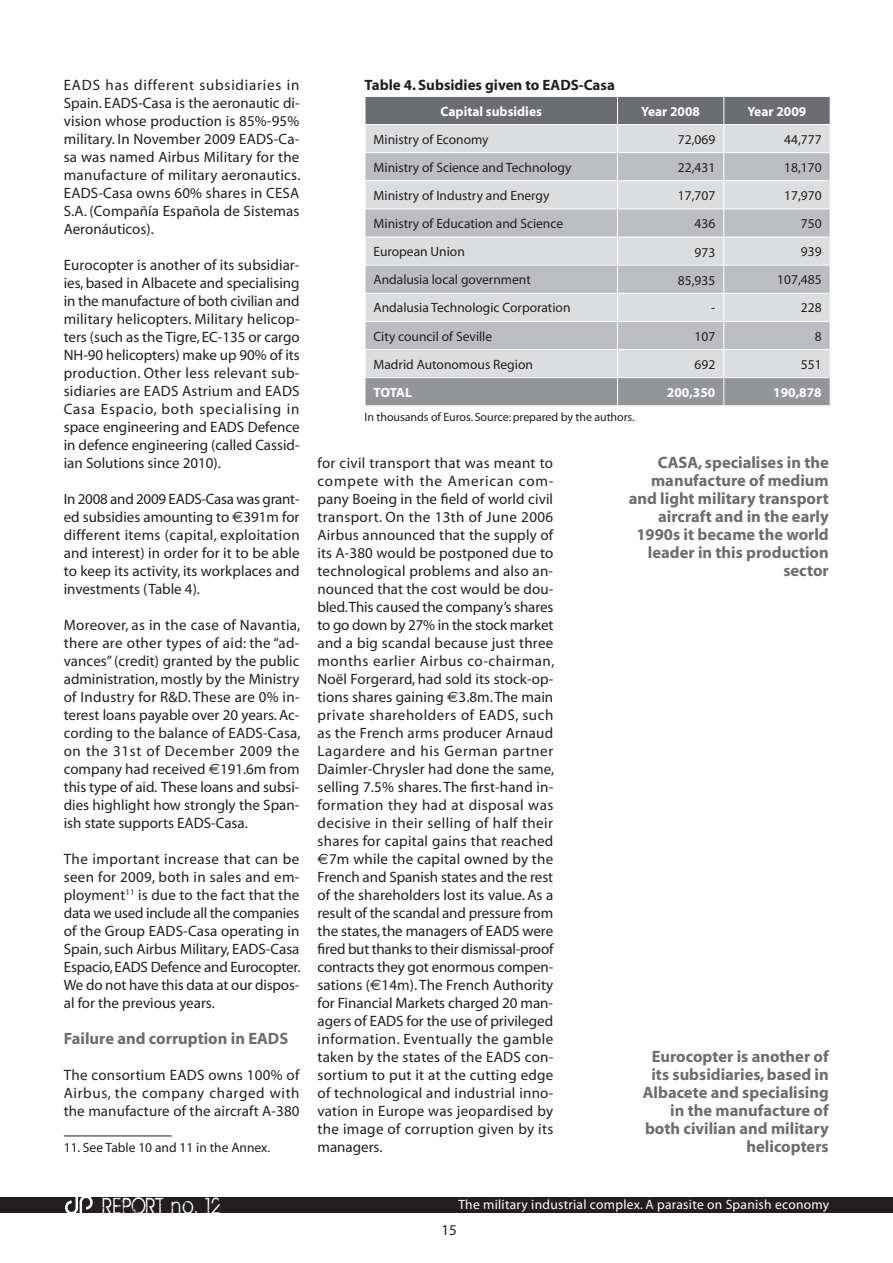
<style>
.page{position:relative;width:893px;height:1263px;background:#fff}
.page>*{position:absolute;margin:0;border:0;box-sizing:border-box;transform-origin:0 0}
.t1{font:25.2px "BIRTHOFAHERO";letter-spacing:.1em;color:#fff;scale:.83 1}
.t2{font:700 16.5px/18px "Myriad";color:#6c6d70;text-align:right}
.t3{font:15px/18px "Myriad";color:#231f20;text-align:justify}
.t4{font:700 15px "Myriad";color:#231f20}
.t5{font:13.5px "Myriad";color:#231f20}
.t6{font:13.5px "Myriad";letter-spacing:.02em;color:#fff}
.t7{font:700 13.5px "Myriad";color:#fff}
.t8{font:12px "Myriad";letter-spacing:-.005em;color:#231f20}
.s1{font-family:"Euro Sans"}
</style>
<div class="page">
<div style="left:0;top:1197px;width:893px;height:16px;background:#231f20"></div>
<svg style="left:65px;top:1197px;width:28px;height:16px"></svg>
<hr style="left:64px;top:1135px;width:108px;height:1px;background:#231f20">
<svg style="left:365px;top:96px;width:465px;height:309px;background:#c2c3c5"></svg>
<p class="t3" style="left:64px;top:77px;width:238px">EADS has different subsidiaries in Spain. EADS-Casa is the aeronautic di&shy;vision whose production is 85%-95% military. In November 2009 EADS-Ca&shy;sa was named Airbus Military for the manufacture of military aeronautics.<br>EADS-Casa owns 60% shares in CESA S.A. (Compañía Española de Sistemas Aeronáuticos).</p>
<p class="t3" style="left:64px;top:257px;width:237px">Eurocopter is another of its subsidiar&shy;ies, based in Albacete and specialising in the manufacture of both civilian and military helicopters. Military helicop&shy;ters (such as the Tigre, EC-135 or cargo NH-90 helicopters) make up 90% of its production. Other less relevant sub&shy;sidiaries are EADS Astrium and EADS Casa Espacio, both specialising in space engineering and EADS Defence in defence engineering (called Cassid&shy;ian Solutions since 2010).</p>
<p class="t3" style="left:64px;top:491px;width:237px">In 2008 and 2009 EADS-Casa was grant&shy;ed subsidies amounting to <span class="s1">E</span>391m for different items (capital, exploitation and interest) in order for it to be able to keep its activity, its workplaces and investments (Table 4).</p>
<p class="t3" style="left:64px;top:617px;width:238px">Moreover, as in the case of Navantia, there are other types of aid: the “ad&shy;vances” (credit) granted by the public administration, mostly by the Ministry of Industry for R&amp;D. These are 0% in&shy;terest loans payable over 20 years. Ac&shy;cording to the balance of EADS-Casa, on the 31st of December 2009 the company had received <span class="s1">E</span>191.6m from this type of aid. These loans and subsi&shy;dies highlight how strongly the Span&shy;ish state supports EADS-Casa.</p>
<p class="t3" style="left:64px;top:851px;width:238px">The important increase that can be seen for 2009, both in sales and em&shy;ployment<sup>11</sup> is due to the fact that the data we used include all the companies of the Group EADS-Casa operating in Spain, such Airbus Military, EADS-Casa Espacio, EADS Defence and Eurocopter.<br>We do not have this data at our dispos&shy;al for the previous years.</p>
<p class="t2" style="left:64px;top:1030px;width:226px">Failure and corruption in EADS</p>
<p class="t3" style="left:64px;top:1067px;width:237px">The consortium EADS owns 100% of Airbus, the company charged with the manufacture of the aircraft A-380</p>
<p class="t5" style="left:64px;top:1141px;width:208px">11. See Table 10 and 11 in the Annex.</p>
<p class="t4" style="left:365px;top:77px;width:252px">Table 4. Subsidies given to EADS-Casa</p>
<p class="t7" style="left:441px;top:104px;width:103px">Capital subsidies</p>
<p class="t7" style="left:641px;top:105px;width:60px">Year 2008</p>
<p class="t7" style="left:748px;top:104px;width:60px">Year 2009</p>
<p class="t5" style="left:373px;top:132px;width:117px">Ministry of Economy</p>
<p class="t5" style="left:678px;top:133px;width:39px">72,069</p>
<p class="t5" style="left:784px;top:132px;width:39px">44,777</p>
<p class="t5" style="left:373px;top:161px;width:199px">Ministry of Science and Technology</p>
<p class="t5" style="left:678px;top:161px;width:39px">22,431</p>
<p class="t5" style="left:784px;top:161px;width:39px">18,170</p>
<p class="t5" style="left:373px;top:189px;width:177px">Ministry of Industry and Energy</p>
<p class="t5" style="left:678px;top:189px;width:39px">17,707</p>
<p class="t5" style="left:784px;top:189px;width:39px">17,970</p>
<p class="t5" style="left:373px;top:217px;width:191px">Ministry of Education and Science</p>
<p class="t5" style="left:695px;top:217px;width:22px">436</p>
<p class="t5" style="left:801px;top:217px;width:22px">750</p>
<p class="t5" style="left:373px;top:245px;width:93px">European Union</p>
<p class="t5" style="left:695px;top:245px;width:22px">973</p>
<p class="t5" style="left:801px;top:245px;width:22px">939</p>
<p class="t5" style="left:373px;top:273px;width:159px">Andalusia local government</p>
<p class="t5" style="left:678px;top:274px;width:39px">85,935</p>
<p class="t5" style="left:777px;top:273px;width:46px">107,485</p>
<p class="t5" style="left:373px;top:301px;width:198px">Andalusia Technologic Corporation</p>
<p class="t5" style="left:711px;top:301px;width:6px">-</p>
<p class="t5" style="left:801px;top:301px;width:22px">228</p>
<p class="t5" style="left:373px;top:329px;width:120px">City council of Seville</p>
<p class="t5" style="left:695px;top:329px;width:22px">107</p>
<p class="t5" style="left:815px;top:329px;width:8px">8</p>
<p class="t5" style="left:373px;top:357px;width:161px">Madrid Autonomous Region</p>
<p class="t5" style="left:695px;top:357px;width:22px">692</p>
<p class="t5" style="left:801px;top:357px;width:22px">551</p>
<p class="t7" style="left:373px;top:385px;width:40px">TOTAL</p>
<p class="t7" style="left:667px;top:385px;width:50px">200,350</p>
<p class="t7" style="left:773px;top:385px;width:50px">190,878</p>
<p class="t8" style="left:365px;top:411px;width:272px">In thousands of Euros. Source: prepared by the authors.</p>
<p class="t2" style="left:629px;top:454px;width:202px">CASA, specialises in the manufacture of medium and light military transport aircraft and in the early<br>1990s it became the world leader in this production sector</p>
<p class="t3" style="left:318px;top:455px;width:238px">for civil transport that was meant to compete with the American com&shy;pany Boeing in the field of world civil transport. On the 13th of June 2006<br>Airbus announced that the supply of its A-380 would be postponed due to technological problems and also an&shy;nounced that the cost would be dou&shy;bled. This caused the company’s shares to go down by 27% in the stock market and a big scandal because just three months earlier Airbus co-chairman, Noël Forgerard, had sold its stock-op&shy;tions shares gaining <span class="s1">E</span>3.8m. The main private shareholders of EADS, such as the French arms producer Arnaud Lagardere and his German partner Daimler-Chrysler had done the same, selling 7.5% shares. The first-hand in&shy;formation they had at disposal was decisive in their selling of half their shares for capital gains that reached <span class="s1">E</span>7m while the capital owned by the French and Spanish states and the rest of the shareholders lost its value. As a result of the scandal and pressure from the states, the managers of EADS were fired but thanks to their dismissal-proof contracts they got enormous compen&shy;sations (<span class="s1">E</span>14m). The French Authority for Financial Markets charged 20 man&shy;agers of EADS for the use of privileged information. Eventually the gamble taken by the states of the EADS con&shy;sortium to put it at the cutting edge of technological and industrial inno&shy;vation in Europe was jeopardised by the image of corruption given by its managers.</p>
<p class="t2" style="left:643px;top:1048px;width:187px">Eurocopter is another of its subsidiaries, based in<br>Albacete and specialising in the manufacture of both civilian and military helicopters</p>
<h1 class="t1" style="left:103px;top:1192px;width:144px">REPORT no. 12</h1>
<p class="t6" style="left:458px;top:1198px;width:372px">The military industrial complex. A parasite on Spanish economy</p>
<p class="t3" style="left:441px;top:1222px;width:17px">15</p>
</div>
